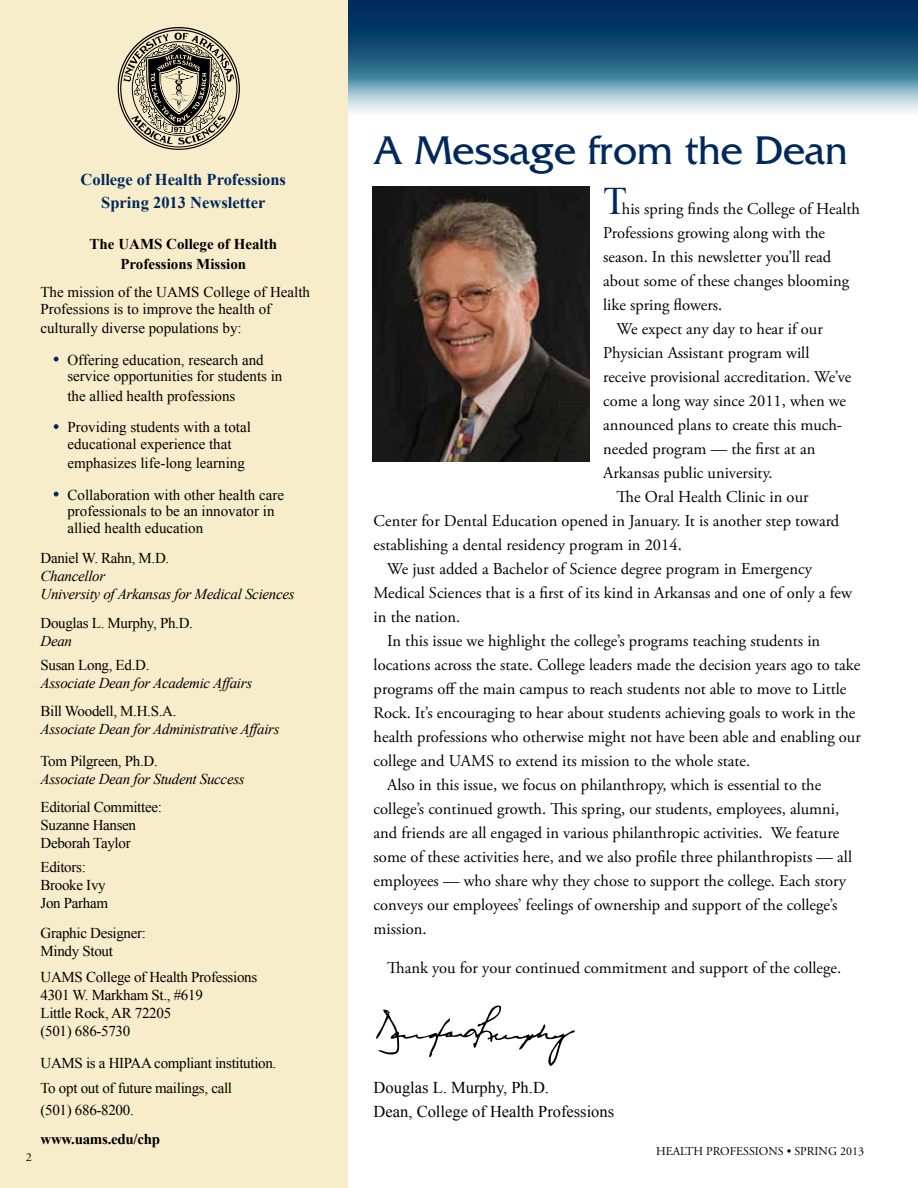
<style>
.page{position:relative;width:918px;height:1188px;background:#fff}
.page>*{position:absolute;margin:0;border:0;box-sizing:border-box;transform-origin:0 0}
.t1{font:42px "Friz Quadrata Std";color:#00285b}
.t2{font:39px "Times New Roman";color:#00285b}
.t3{font:16.5px "Adobe Garamond Pro";color:#000}
.t4{font:16.5px/24px "Times New Roman";color:#000}
.t5{font:700 16.5px/22.5px "Times New Roman";color:#00285b;text-align:center}
.t6{font:15px/16.5px "Times New Roman";color:#000}
.t7{font:15px/18px "Times New Roman";letter-spacing:-.02em;color:#000}
.t8{font:italic 15px/18px "Times New Roman";letter-spacing:-.02em;color:#000}
.t9{font:700 15px/19.5px "Times New Roman";color:#000;text-align:center}
.t10{font:700 15px "Times New Roman";letter-spacing:-.02em;color:#000}
.t11{font:12px "Adobe Garamond Pro";color:#000}
</style>
<div class="page">
<svg style="left:348px;top:0;width:570px;height:113px;background:#407090"></svg>
<img style="left:373px;top:186px;width:217px;height:276px">
<svg style="left:376px;top:1005px;width:199px;height:61px"></svg>
<div style="left:0;top:0;width:348px;height:1188px;background:#f8edcb"></div>
<svg style="left:118px;top:27px;width:122px;height:123px"></svg>
<svg style="left:54px;top:357px;width:5px;height:5px"></svg>
<svg style="left:54px;top:424px;width:5px;height:5px"></svg>
<svg style="left:54px;top:492px;width:5px;height:4px"></svg>
<p class="t5" style="left:81px;top:168px;width:207px">College of Health Professions<br>Spring 2013 Newsletter</p>
<p class="t11" style="left:26px;top:1150px;width:7px">2</p>
<p class="t9" style="left:90px;top:234px;width:189px">The UAMS College of Health<br>Professions Mission</p>
<p class="t6" style="left:40px;top:284px;width:271px">The mission of the UAMS College of Health<br>Professions is to improve the health of</p>
<p class="t6" style="left:67px;top:312px;width:198px;line-height:31.5px;text-indent:-27px">culturally diverse populations by:<br>Offering education, research and</p>
<p class="t6" style="left:67px;top:366px;width:216px;line-height:19.5px">service opportunities for students in the allied health professions</p>
<p class="t6" style="left:67px;top:419px;width:185px">Providing students with a total educational experience that</p>
<p class="t6" style="left:67px;top:447px;width:218px;line-height:31.5px">emphasizes life-long learning<br>Collaboration with other health care</p>
<p class="t6" style="left:67px;top:503px;width:209px">professionals to be an innovator in allied health education</p>
<p class="t7" style="left:40px;top:549px;width:130px">Daniel W. Rahn, M.D.</p>
<p class="t8" style="left:40px;top:567px;width:256px">Chancellor<br>University of Arkansas for Medical Sciences</p>
<p class="t7" style="left:40px;top:614px;width:154px">Douglas L. Murphy, Ph.D.</p>
<p class="t8" style="left:40px;top:631px;width:33px">Dean</p>
<p class="t7" style="left:40px;top:656px;width:110px">Susan Long, Ed.D.</p>
<p class="t8" style="left:40px;top:673px;width:213px">Associate Dean for Academic Affairs</p>
<p class="t7" style="left:40px;top:702px;width:137px">Bill Woodell, M.H.S.A.</p>
<p class="t8" style="left:40px;top:720px;width:241px">Associate Dean for Administrative Affairs</p>
<p class="t7" style="left:40px;top:752px;width:119px">Tom Pilgreen, Ph.D.</p>
<p class="t8" style="left:40px;top:769px;width:206px">Associate Dean for Student Success</p>
<p class="t7" style="left:40px;top:798px;width:123px">Editorial Committee:<br>Suzanne Hansen<br>Deborah Taylor</p>
<p class="t7" style="left:40px;top:858px;width:69px">Editors:<br>Brooke Ivy<br>Jon Parham</p>
<p class="t7" style="left:40px;top:924px;width:107px">Graphic Designer:<br>Mindy Stout</p>
<p class="t7" style="left:40px;top:968px;width:218px">UAMS College of Health Professions<br>4301 W. Markham St., #619<br>Little Rock, AR 72205<br>(501) 686-5730</p>
<p class="t7" style="left:40px;top:1050px;width:237px;line-height:24.8px">UAMS is a HIPAA compliant institution.<br>To opt out of future mailings, call</p>
<p class="t7" style="left:40px;top:1101px;width:95px">(501) 686-8200.</p>
<p class="t10" style="left:40px;top:1128px;width:121px">www.uams.edu/chp</p>
<h1 class="t1" style="left:373px;top:127px;width:476px">A Message from the Dean</h1>
<h2 class="t2" style="left:603px;top:175px;width:25px">T</h2>
<p class="t3" style="left:622px;top:199px;width:240px">his spring finds the College of Health</p>
<p class="t3" style="left:603px;top:223px;width:223px">Professions growing along with the</p>
<p class="t3" style="left:603px;top:247px;width:230px">season. In this newsletter you’ll read</p>
<p class="t3" style="left:603px;top:271px;width:247px">about some of these changes blooming</p>
<p class="t3" style="left:603px;top:295px;width:121px">like spring flowers.</p>
<p class="t3" style="left:617px;top:319px;width:208px">We expect any day to hear if our</p>
<p class="t3" style="left:603px;top:343px;width:208px">Physician Assistant program will</p>
<p class="t3" style="left:603px;top:367px;width:250px">receive provisional accreditation. We’ve</p>
<p class="t3" style="left:603px;top:391px;width:244px">come a long way since 2011, when we</p>
<p class="t3" style="left:603px;top:415px;width:241px">announced plans to create this much-</p>
<p class="t3" style="left:603px;top:439px;width:214px">needed program — the first at an</p>
<p class="t3" style="left:603px;top:463px;width:171px">Arkansas public university.</p>
<p class="t3" style="left:617px;top:487px;width:193px">The Oral Health Clinic in our</p>
<p class="t3" style="left:374px;top:511px;width:467px">Center for Dental Education opened in January. It is another step toward</p>
<p class="t3" style="left:374px;top:535px;width:310px">establishing a dental residency program in 2014.</p>
<p class="t3" style="left:387px;top:559px;width:426px">We just added a Bachelor of Science degree program in Emergency</p>
<p class="t3" style="left:374px;top:583px;width:480px">Medical Sciences that is a first of its kind in Arkansas and one of only a few</p>
<p class="t3" style="left:374px;top:607px;width:88px">in the nation.</p>
<p class="t3" style="left:387px;top:631px;width:435px">In this issue we highlight the college’s programs teaching students in</p>
<p class="t3" style="left:374px;top:655px;width:488px">locations across the state. College leaders made the decision years ago to take</p>
<p class="t3" style="left:374px;top:679px;width:474px">programs off the main campus to reach students not able to move to Little</p>
<p class="t3" style="left:374px;top:703px;width:483px">Rock. It’s encouraging to hear about students achieving goals to work in the</p>
<p class="t3" style="left:374px;top:727px;width:489px">health professions who otherwise might not have been able and enabling our</p>
<p class="t3" style="left:374px;top:751px;width:378px">college and UAMS to extend its mission to the whole state.</p>
<p class="t3" style="left:387px;top:775px;width:436px">Also in this issue, we focus on philanthropy, which is essential to the</p>
<p class="t3" style="left:374px;top:799px;width:467px">college’s continued growth. This spring, our students, employees, alumni,</p>
<p class="t3" style="left:374px;top:823px;width:467px">and friends are all engaged in various philanthropic activities. We feature</p>
<p class="t3" style="left:374px;top:847px;width:480px">some of these activities here, and we also profile three philanthropists — all</p>
<p class="t3" style="left:374px;top:871px;width:474px">employees — who share why they chose to support the college. Each story</p>
<p class="t3" style="left:374px;top:895px;width:465px">conveys our employees’ feelings of ownership and support of the college’s</p>
<p class="t3" style="left:374px;top:919px;width:54px">mission.</p>
<p class="t3" style="left:387px;top:958px;width:455px">Thank you for your continued commitment and support of the college.</p>
<p class="t4" style="left:374px;top:1075px;width:242px">Douglas L. Murphy, Ph.D.<br>Dean, College of Health Professions</p>
<p class="t11" style="left:656px;top:1144px;width:209px">HEALTH PROFESSIONS • SPRING 2013</p>
</div>
